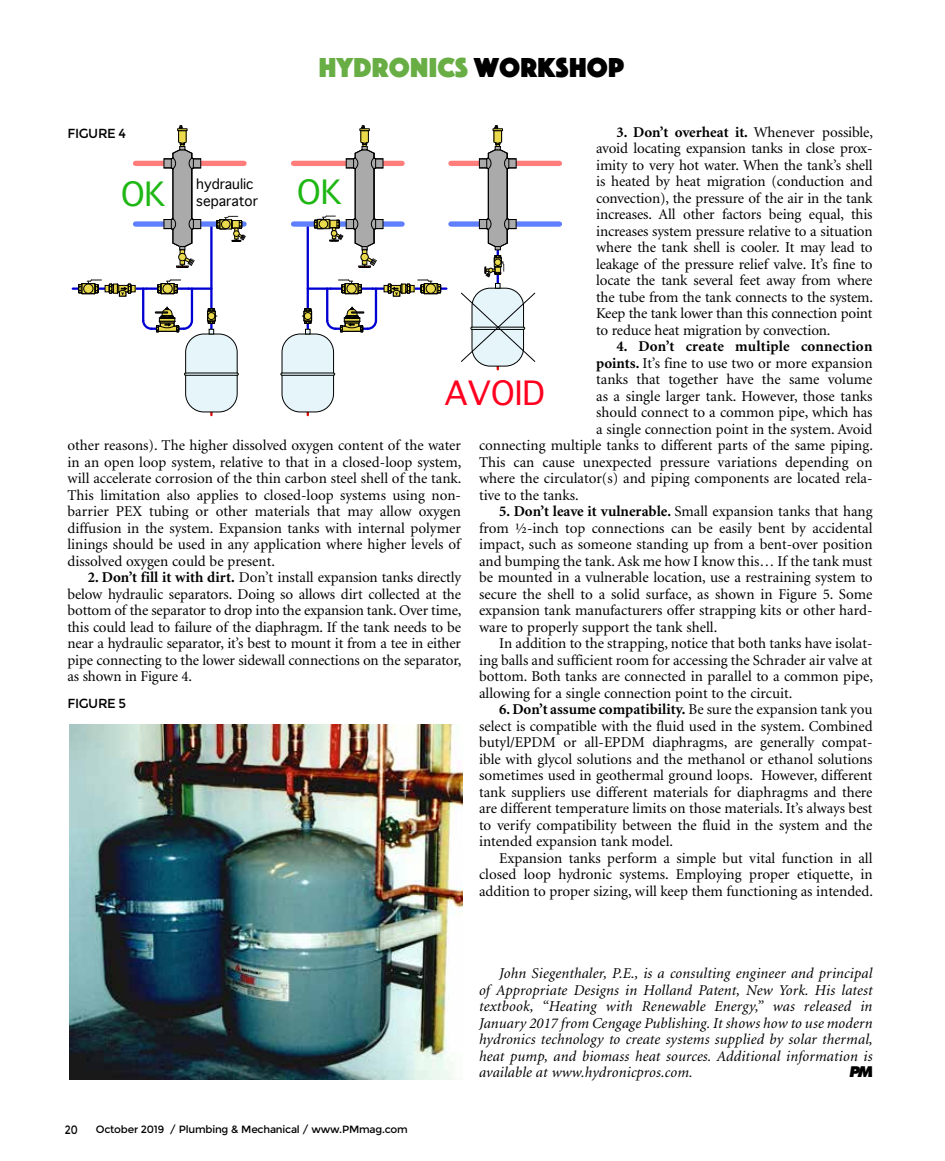
<style>
.page{position:relative;width:945px;height:1161px;background:#fff}
.page>*{position:absolute;margin:0;border:0;box-sizing:border-box;transform-origin:0 0}
.t1{font:32.1px "Geneva";color:#ff001e}
.t2{font:32.1px "Geneva";color:#1fb714}
.t3{font:28.5px "Phosphate Solid";letter-spacing:.01em;color:#68ae45}
.t4{font:15px/16.5px "Minion";color:#000;text-align:justify}
.t5{font:italic 15px/16.5px "Minion";letter-spacing:.01em;color:#000;text-align:justify}
.t6{font:700 15px "Minion";letter-spacing:.015em;color:#000}
.t7{font:italic 800 14.25px "Futura";color:#000}
.t8{font:13.35px "Geneva";color:#000}
.t9{font:13.2px "Montserrat";letter-spacing:-.03em;color:#000}
.t10{font:12px "Montserrat";color:#000;scale:.85 1}
.t11{font:10.5px "Montserrat";letter-spacing:-.02em;color:#000}
.s1{color:#000}
.s2{font-weight:700}
</style>
<div class="page">
<div style="left:136px;top:161px;width:28px;height:5px;background:#ff7e7b"></div>
<div style="left:136px;top:221px;width:28px;height:6px;background:#5f7fff"></div>
<hr style="left:210px;top:224px;width:3px;height:114px;background:#0000d3">
<hr style="left:189px;top:287px;width:22px;height:3px;background:#0000d3">
<hr style="left:147px;top:287px;width:42px;height:3px;background:#0000d3">
<hr style="left:73px;top:287px;width:74px;height:3px;background:#0000d3">
<svg style="left:157px;top:279px;width:24px;height:15px"></svg>
<hr style="left:142px;top:289px;width:2px;height:31px;background:#0000d3">
<hr style="left:191px;top:289px;width:2px;height:31px;background:#0000d3">
<svg style="left:142px;top:307px;width:52px;height:26px"></svg>
<svg style="left:78px;top:279px;width:57px;height:17px"></svg>
<div style="left:186px;top:334px;width:51px;height:78px;background:#e6f5fa;border-radius:18px"></div>
<div style="left:185px;top:334px;width:53px;height:78px;border:1px solid #000;border-radius:18px"></div>
<hr style="left:186px;top:373px;width:51px;height:1px;background:#000">
<hr style="left:186px;top:375px;width:51px;height:1px;background:#000">
<svg style="left:207px;top:308px;width:10px;height:26px"></svg>
<div style="left:201px;top:161px;width:43px;height:5px;background:#ff7e7b"></div>
<div style="left:201px;top:221px;width:43px;height:6px;background:#5f7fff"></div>
<svg style="left:216px;top:215px;width:30px;height:27px"></svg>
<svg style="left:164px;top:125px;width:37px;height:143px"></svg>
<hr style="left:497px;top:250px;width:2px;height:64px;background:#0000d3">
<div style="left:451px;top:161px;width:28px;height:5px;background:#ff7e7b"></div>
<div style="left:451px;top:221px;width:28px;height:6px;background:#5f7fff"></div>
<div style="left:516px;top:161px;width:43px;height:5px;background:#ff7e7b"></div>
<div style="left:516px;top:221px;width:43px;height:6px;background:#5f7fff"></div>
<svg style="left:479px;top:125px;width:38px;height:152px"></svg>
<hr style="left:307px;top:224px;width:2px;height:114px;background:#0000d3">
<hr style="left:308px;top:287px;width:23px;height:3px;background:#0000d3">
<hr style="left:331px;top:287px;width:42px;height:3px;background:#0000d3">
<hr style="left:373px;top:287px;width:73px;height:3px;background:#0000d3">
<svg style="left:339px;top:279px;width:23px;height:15px"></svg>
<hr style="left:375px;top:289px;width:2px;height:31px;background:#0000d3">
<hr style="left:326px;top:289px;width:2px;height:31px;background:#0000d3">
<svg style="left:326px;top:307px;width:52px;height:26px"></svg>
<svg style="left:384px;top:279px;width:57px;height:17px"></svg>
<div style="left:282px;top:334px;width:52px;height:78px;background:#e6f5fa;border-radius:18px"></div>
<div style="left:282px;top:334px;width:52px;height:78px;border:1px solid #000;border-radius:18px"></div>
<hr style="left:282px;top:373px;width:52px;height:1px;background:#000">
<hr style="left:282px;top:375px;width:52px;height:1px;background:#000">
<svg style="left:302px;top:308px;width:10px;height:26px"></svg>
<div style="left:294px;top:161px;width:52px;height:5px;background:#ff7e7b"></div>
<div style="left:294px;top:221px;width:52px;height:6px;background:#5f7fff"></div>
<div style="left:359px;top:161px;width:43px;height:5px;background:#ff7e7b"></div>
<div style="left:359px;top:221px;width:43px;height:6px;background:#5f7fff"></div>
<svg style="left:314px;top:125px;width:69px;height:143px"></svg>
<svg style="left:461px;top:283px;width:74px;height:86px"></svg>
<img style="left:69px;top:725px;width:394px;height:354px">
<h2 class="t3" style="left:319px;top:47px;width:307px">HYDRONICS <span class="s1">WORKSHOP</span></h2>
<p class="t4" style="left:596px;top:124px;width:278px;text-indent:20px"><span class="s2">3. Don’t overheat it.</span> Whenever possible, avoid locating expansion tanks in close prox&shy;imity to very hot water. When the tank’s shell is heated by heat migration (conduction and convection), the pressure of the air in the tank increases. All other factors being equal, this increases system pressure relative to a situation where the tank shell is cooler. It may lead to leakage of the pressure relief valve. It’s fine to locate the tank several feet away from where the tube from the tank connects to the system.<br>Keep the tank lower than this connection point to reduce heat migration by convection.</p>
<p class="t6" style="left:616px;top:339px;width:258px">4. Don’t create multiple connection</p>
<p class="t4" style="left:596px;top:355px;width:278px"><span class="s2">points.</span> It’s fine to use two or more expansion</p>
<p class="t4" style="left:596px;top:372px;width:278px">tanks that together have the same volume</p>
<p class="t4" style="left:596px;top:388px;width:278px">as a single larger tank. However, those tanks</p>
<p class="t4" style="left:596px;top:405px;width:278px">should connect to a common pipe, which has</p>
<p class="t4" style="left:596px;top:421px;width:278px">a single connection point in the system. Avoid</p>
<p class="t4" style="left:479px;top:438px;width:396px">connecting multiple tanks to different parts of the same piping.</p>
<p class="t4" style="left:479px;top:454px;width:395px">This can cause unexpected pressure variations depending on</p>
<p class="t4" style="left:479px;top:471px;width:395px">where the circulator(s) and piping components are located rela-</p>
<p class="t4" style="left:479px;top:487px;width:101px">tive to the tanks.</p>
<p class="t4" style="left:479px;top:504px;width:395px;text-indent:20px"><span class="s2">5. Don’t leave it vulnerable.</span> Small expansion tanks that hang from ½-inch top connections can be easily bent by accidental impact, such as someone standing up from a bent-over position and bumping the tank. Ask me how I know this… If the tank must be mounted in a vulnerable location, use a restraining system to secure the shell to a solid surface, as shown in Figure 5. Some expansion tank manufacturers offer strapping kits or other hard&shy;ware to properly support the tank shell.</p>
<p class="t4" style="left:479px;top:636px;width:395px;text-indent:20px">In addition to the strapping, notice that both tanks have isolat&shy;ing balls and sufficient room for accessing the Schrader air valve at bottom. Both tanks are connected in parallel to a common pipe, allowing for a single connection point to the circuit.</p>
<p class="t4" style="left:479px;top:702px;width:395px;text-indent:20px"><span class="s2">6. Don’t assume compatibility.</span> Be sure the expansion tank you select is compatible with the fluid used in the system. Combined butyl/EPDM or all-EPDM diaphragms, are generally compat&shy;ible with glycol solutions and the methanol or ethanol solutions sometimes used in geothermal ground loops. However, different tank suppliers use different materials for diaphragms and there are different temperature limits on those materials. It’s always best to verify compatibility between the fluid in the system and the intended expansion tank model.</p>
<p class="t4" style="left:479px;top:850px;width:396px;text-indent:20px">Expansion tanks perform a simple but vital function in all closed loop hydronic systems. Employing proper etiquette, in addition to proper sizing, will keep them functioning as intended.</p>
<p class="t9" style="left:68px;top:126px;width:60px">FIGURE 4</p>
<p class="t8" style="left:196px;top:177px;width:59px">hydraulic</p>
<h1 class="t2" style="left:297px;top:174px;width:46px">OK</h1>
<h1 class="t2" style="left:121px;top:176px;width:46px">OK</h1>
<p class="t8" style="left:196px;top:194px;width:63px">separator</p>
<h1 class="t1" style="left:445px;top:375px;width:102px">AVOID</h1>
<p class="t4" style="left:68px;top:438px;width:395px">other reasons). The higher dissolved oxygen content of the water in an open loop system, relative to that in a closed-loop system, will accelerate corrosion of the thin carbon steel shell of the tank.<br>This limitation also applies to closed-loop systems using non&shy;barrier PEX tubing or other materials that may allow oxygen diffusion in the system. Expansion tanks with internal polymer linings should be used in any application where higher levels of dissolved oxygen could be present.</p>
<p class="t4" style="left:68px;top:570px;width:395px;text-indent:20px"><span class="s2">2. Don’t fill it with dirt.</span> Don’t install expansion tanks directly below hydraulic separators. Doing so allows dirt collected at the bottom of the separator to drop into the expansion tank. Over time, this could lead to failure of the diaphragm. If the tank needs to be near a hydraulic separator, it’s best to mount it from a tee in either pipe connecting to the lower sidewall connections on the separator, as shown in Figure 4.</p>
<p class="t9" style="left:68px;top:695px;width:60px">FIGURE 5</p>
<p class="t10" style="left:65px;top:1123px;width:17px">20</p>
<p class="t11" style="left:96px;top:1124px;width:314px">October 2019 / Plumbing &amp; Mechanical / www.PMmag.com</p>
<p class="t5" style="left:479px;top:966px;width:395px;text-indent:20px">John Siegenthaler, P.E., is a consulting engineer and principal of Appropriate Designs in Holland Patent, New York. His latest textbook, “Heating with Renewable Energy,” was released in January 2017 from Cengage Publishing. It shows how to use modern hydronics technology to create systems supplied by solar thermal, heat pump, and biomass heat sources. Additional information is available at www.hydronicpros.com.</p>
<p class="t7" style="left:849px;top:1063px;width:25px">PM</p>
</div>
